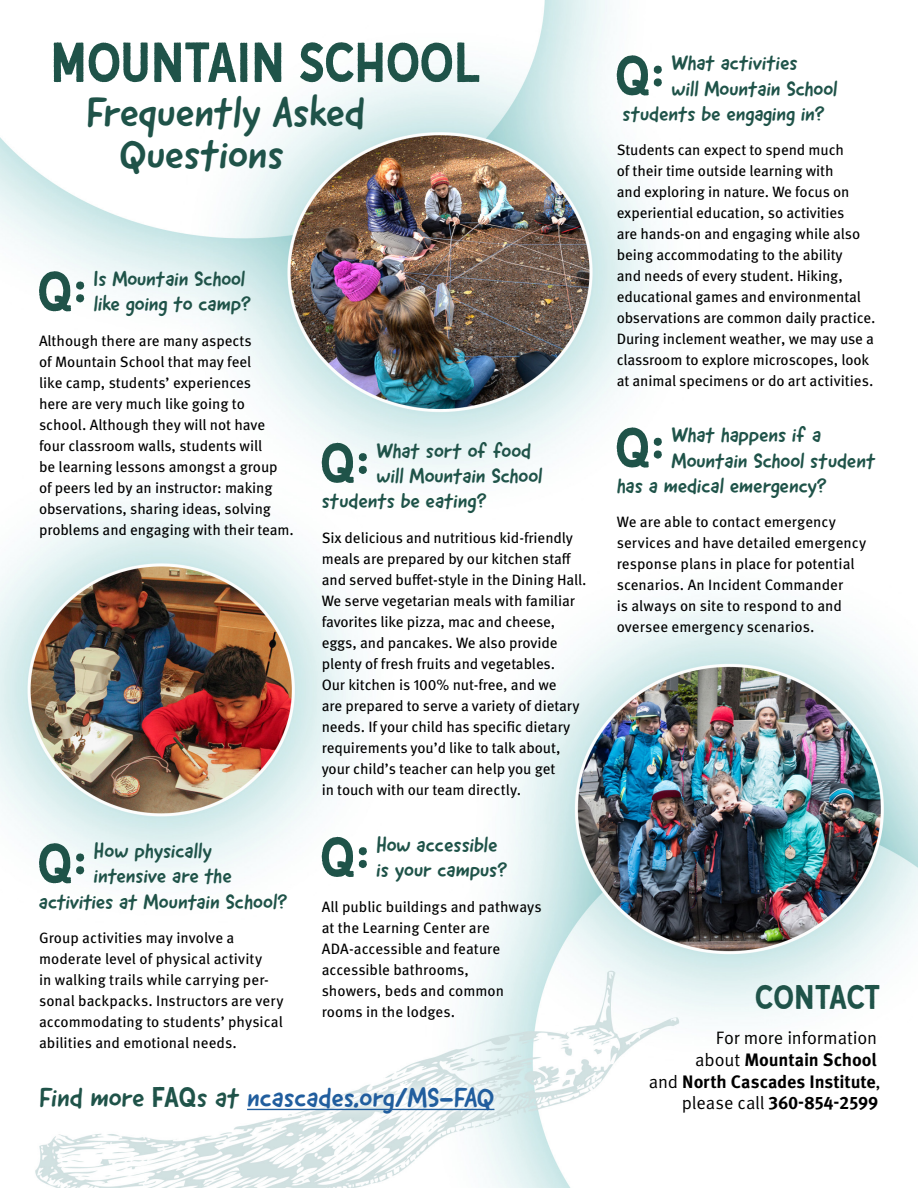
<style>
.page{position:relative;width:918px;height:1188px;background:#fff}
.page>*{position:absolute;margin:0;border:0;box-sizing:border-box;transform-origin:0 0}
.t1{font:55.5px "Gutenberg Clean";color:#1f5349}
.t2{font:54.6px "Gutenberg Clean";letter-spacing:-.015em;color:#1f5349}
.t3{font:42.45px/42px "Good Dog New";color:#1f5349}
.t4{font:33px "Gutenberg Clean";letter-spacing:-.02em;color:#1f5349}
.t5{font:27.6px "Good Dog New";color:#215e9e}
.t6{font:21px/25.2px "Good Dog New";color:#1f5349}
.t7{font:700 18px/21.6px "Meta Pro";letter-spacing:-.005em;color:#000;text-align:right}
.t8{font:18px "Meta Pro Norm";letter-spacing:-.01em;color:#000}
.t9{font:15px/21px "Meta Pro";letter-spacing:-.005em;color:#000}
.s1{color:#1f5349}
.s2{font-family:"Gutenberg Clean";color:#1f5349}
.s3{font-family:"Meta Pro Norm";font-weight:400}
</style>
<div class="page">
<img style="left:0;top:0;width:918px;height:1188px">
<svg style="left:33px;top:1079px;width:469px;height:42px"></svg>
<hr style="left:247px;top:1109px;width:247px;height:1px;background:#215e9e">
<h2 class="t2" style="left:50px;top:32px;width:433px">MOUNTAIN SCHOOL</h2>
<h3 class="t3" style="left:120px;top:91px;width:247px;text-indent:-34px">Frequently Asked<br>Questions</h3>
<h1 class="t1" style="left:37px;top:256px;width:52px">Q:</h1>
<h3 class="t6" style="left:94px;top:266px;width:159px">Is Mountain School like going to camp?</h3>
<p class="t9" style="left:39px;top:329px;width:256px">Although there are many aspects<br>of Mountain School that may feel<br>like camp, students’ experiences<br>here are very much like going to school. Although they will not have four classroom walls, students will<br>be learning lessons amongst a group of peers led by an instructor: making observations, sharing ideas, solving problems and engaging with their team.</p>
<h1 class="t1" style="left:37px;top:828px;width:52px">Q:</h1>
<h3 class="t6" style="left:94px;top:838px;width:119px">How physically</h3>
<h3 class="t6" style="left:94px;top:864px;width:139px">intensive are the</h3>
<h3 class="t6" style="left:39px;top:889px;width:250px">activities at Mountain School?</h3>
<p class="t9" style="left:39px;top:926px;width:246px">Group activities may involve a moderate level of physical activity<br>in walking trails while carrying per&shy;sonal backpacks. Instructors are very accommodating to students’ physical abilities and emotional needs.</p>
<h1 class="t1" style="left:320px;top:428px;width:52px">Q:</h1>
<h3 class="t6" style="left:377px;top:438px;width:156px">What sort of food</h3>
<h3 class="t6" style="left:377px;top:463px;width:167px">will Mountain School</h3>
<h3 class="t6" style="left:322px;top:488px;width:166px">students be eating?</h3>
<p class="t9" style="left:322px;top:526px;width:266px">Six delicious and nutritious kid-friendly meals are prepared by our kitchen staff and served buffet-style in the Dining Hall.<br>We serve vegetarian meals with familiar favorites like pizza, mac and cheese, eggs, and pancakes. We also provide plenty of fresh fruits and vegetables.<br>Our kitchen is 100% nut-free, and we<br>are prepared to serve a variety of dietary needs. If your child has specific dietary requirements you’d like to talk about, your child’s teacher can help you get<br>in touch with our team directly.</p>
<h1 class="t1" style="left:320px;top:822px;width:52px">Q:</h1>
<h3 class="t6" style="left:377px;top:832px;width:132px">How accessible is your campus?</h3>
<p class="t9" style="left:322px;top:895px;width:222px">All public buildings and pathways at the Learning Center are<br>ADA-accessible and feature accessible bathrooms,<br>showers, beds and common rooms in the lodges.</p>
<h3 class="t5" style="left:39px;top:1079px;width:457px"><span class="s1">Find more</span> <span class="s2">FAQ</span><span class="s1">s at</span> ncascades.org/MS-FAQ</h3>
<h1 class="t1" style="left:614px;top:40px;width:52px">Q:</h1>
<h3 class="t6" style="left:672px;top:50px;width:128px">What activities</h3>
<h3 class="t6" style="left:672px;top:76px;width:167px">will Mountain School</h3>
<h3 class="t6" style="left:622px;top:101px;width:204px">students be engaging in?</h3>
<p class="t9" style="left:617px;top:139px;width:260px">Students can expect to spend much<br>of their time outside learning with<br>and exploring in nature. We focus on experiential education, so activities<br>are hands-on and engaging while also being accommodating to the ability<br>and needs of every student. Hiking, educational games and environmental observations are common daily practice.<br>During inclement weather, we may use a classroom to explore microscopes, look at animal specimens or do art activities.</p>
<h1 class="t1" style="left:614px;top:413px;width:52px">Q:</h1>
<h3 class="t6" style="left:672px;top:423px;width:151px">What happens if a</h3>
<h3 class="t6" style="left:672px;top:448px;width:205px">Mountain School student</h3>
<h3 class="t6" style="left:617px;top:473px;width:212px">has a medical emergency?</h3>
<p class="t9" style="left:617px;top:511px;width:251px">We are able to contact emergency services and have detailed emergency response plans in place for potential scenarios. An Incident Commander<br>is always on site to respond to and oversee emergency scenarios.</p>
<h3 class="t4" style="left:755px;top:979px;width:127px">CONTACT</h3>
<p class="t8" style="left:716px;top:1025px;width:163px">For more information</p>
<p class="t7" style="left:649px;top:1048px;width:234px"><span class="s3">about</span> Mountain School<br><span class="s3">and</span> North Cascades Institute<span class="s3">, please call</span> 360-854-2599</p>
</div>
